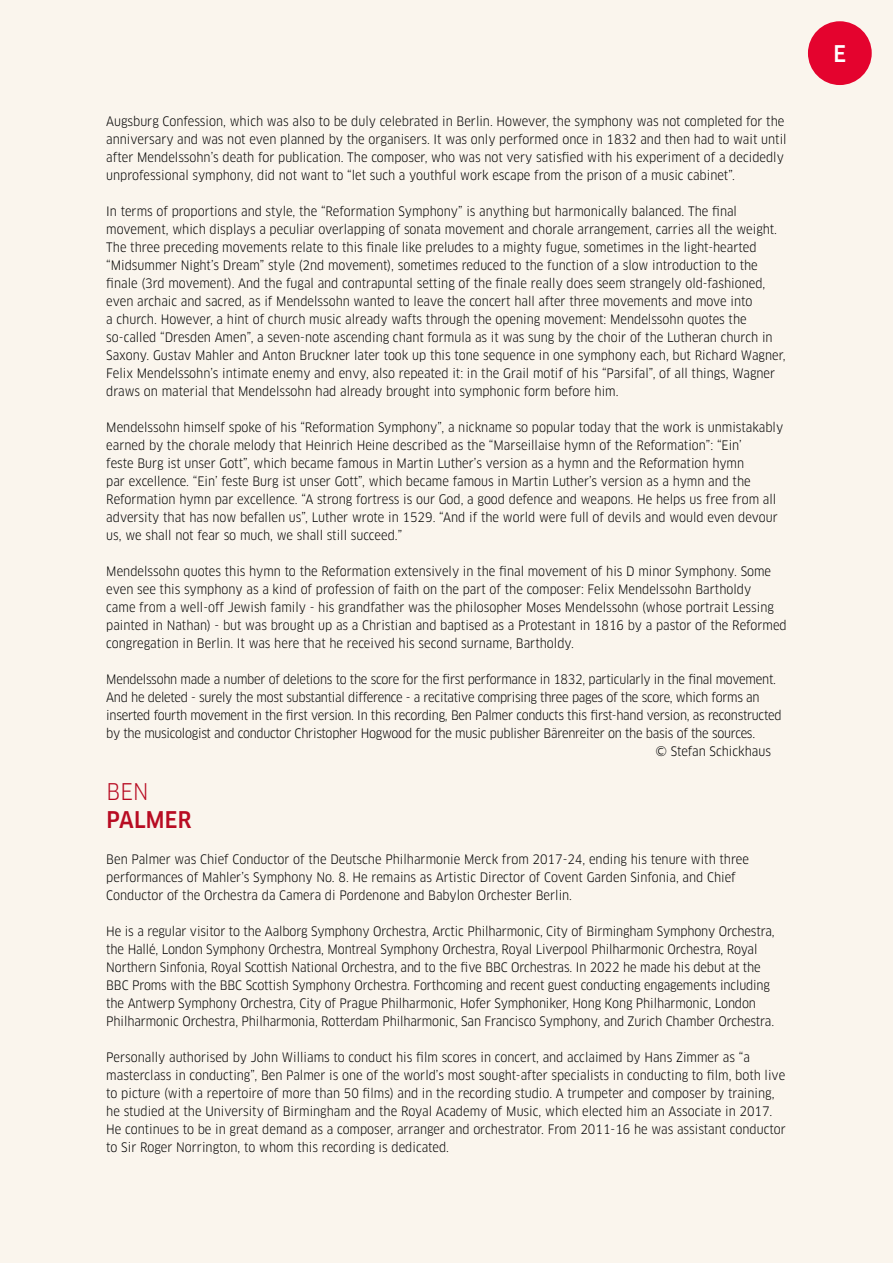
<style>
.page{position:relative;width:893px;height:1263px;background:#faf5ed}
.page>*{position:absolute;margin:0;border:0;box-sizing:border-box;transform-origin:0 0}
.t1{font:500 22.5px "Clan Pro Narr";letter-spacing:.01em;color:#b80c23}
.t2{font:22.5px "Clan Pro Narr";color:#b80c23}
.t3{font:500 22.5px "Clan Pro Narr";color:#fff}
.t4{font:12.75px/18px "Clan Pro Narr";color:#000}
.t5{font:12.75px "Clan Pro Narr";letter-spacing:-.02em;color:#000}
</style>
<div class="page">
<div style="left:808px;top:21px;width:64px;height:64px;background:#e4032e;border-radius:50%"></div>
<p class="t4" style="left:106px;top:112px;width:682px">Augsburg Confession, which was also to be duly celebrated in Berlin. However, the symphony was not completed for the anniversary and was not even planned by the organisers. It was only performed once in 1832 and then had to wait until after Mendelssohn’s death for publication. The composer, who was not very satisfied with his experiment of a decidedly unprofessional symphony, did not want to “let such a youthful work escape from the prison of a music cabinet”.</p>
<p class="t4" style="left:106px;top:202px;width:681px">In terms of proportions and style, the “Reformation Symphony” is anything but harmonically balanced. The final movement, which displays a peculiar overlapping of sonata movement and chorale arrangement, carries all the weight.<br>The three preceding movements relate to this finale like preludes to a mighty fugue, sometimes in the light-hearted “Midsummer Night’s Dream” style (2nd movement), sometimes reduced to the function of a slow introduction to the finale (3rd movement). And the fugal and contrapuntal setting of the finale really does seem strangely old-fashioned, even archaic and sacred, as if Mendelssohn wanted to leave the concert hall after three movements and move into<br>a church. However, a hint of church music already wafts through the opening movement: Mendelssohn quotes the so-called “Dresden Amen”, a seven-note ascending chant formula as it was sung by the choir of the Lutheran church in Saxony. Gustav Mahler and Anton Bruckner later took up this tone sequence in one symphony each, but Richard Wagner, Felix Mendelssohn’s intimate enemy and envy, also repeated it: in the Grail motif of his “Parsifal”, of all things, Wagner draws on material that Mendelssohn had already brought into symphonic form before him.</p>
<p class="t4" style="left:106px;top:418px;width:678px">Mendelssohn himself spoke of his “Reformation Symphony”, a nickname so popular today that the work is unmistakably earned by the chorale melody that Heinrich Heine described as the “Marseillaise hymn of the Reformation”: “Ein’<br>feste Burg ist unser Gott”, which became famous in Martin Luther’s version as a hymn and the Reformation hymn<br>par excellence. “Ein’ feste Burg ist unser Gott”, which became famous in Martin Luther’s version as a hymn and the Reformation hymn par excellence. “A strong fortress is our God, a good defence and weapons. He helps us free from all adversity that has now befallen us”, Luther wrote in 1529. “And if the world were full of devils and would even devour us, we shall not fear so much, we shall still succeed.”</p>
<p class="t4" style="left:106px;top:562px;width:682px">Mendelssohn quotes this hymn to the Reformation extensively in the final movement of his D minor Symphony. Some even see this symphony as a kind of profession of faith on the part of the composer: Felix Mendelssohn Bartholdy<br>came from a well-off Jewish family - his grandfather was the philosopher Moses Mendelssohn (whose portrait Lessing painted in Nathan) - but was brought up as a Christian and baptised as a Protestant in 1816 by a pastor of the Reformed congregation in Berlin. It was here that he received his second surname, Bartholdy.</p>
<p class="t5" style="left:106px;top:672px;width:671px">Mendelssohn made a number of deletions to the score for the first performance in 1832, particularly in the final movement.</p>
<p class="t5" style="left:106px;top:690px;width:655px">And he deleted - surely the most substantial difference - a recitative comprising three pages of the score, which forms an</p>
<p class="t5" style="left:106px;top:708px;width:677px">inserted fourth movement in the first version. In this recording, Ben Palmer conducts this first-hand version, as reconstructed</p>
<p class="t5" style="left:106px;top:726px;width:650px">by the musicologist and conductor Christopher Hogwood for the music publisher Bärenreiter on the basis of the sources.</p>
<p class="t4" style="left:655px;top:742px;width:117px">© Stefan Schickhaus</p>
<h1 class="t2" style="left:106px;top:778px;width:44px">BEN</h1>
<h1 class="t1" style="left:106px;top:807px;width:87px">PALMER</h1>
<p class="t4" style="left:106px;top:850px;width:644px">Ben Palmer was Chief Conductor of the Deutsche Philharmonie Merck from 2017-24, ending his tenure with three performances of Mahler’s Symphony No. 8. He remains as Artistic Director of Covent Garden Sinfonia, and Chief<br>Conductor of the Orchestra da Camera di Pordenone and Babylon Orchester Berlin.</p>
<p class="t4" style="left:106px;top:922px;width:670px">He is a regular visitor to the Aalborg Symphony Orchestra, Arctic Philharmonic, City of Birmingham Symphony Orchestra, the Hallé, London Symphony Orchestra, Montreal Symphony Orchestra, Royal Liverpool Philharmonic Orchestra, Royal Northern Sinfonia, Royal Scottish National Orchestra, and to the five BBC Orchestras. In 2022 he made his debut at the BBC Proms with the BBC Scottish Symphony Orchestra. Forthcoming and recent guest conducting engagements including the Antwerp Symphony Orchestra, City of Prague Philharmonic, Hofer Symphoniker, Hong Kong Philharmonic, London Philharmonic Orchestra, Philharmonia, Rotterdam Philharmonic, San Francisco Symphony, and Zurich Chamber Orchestra.</p>
<p class="t4" style="left:106px;top:1048px;width:681px">Personally authorised by John Williams to conduct his film scores in concert, and acclaimed by Hans Zimmer as “a masterclass in conducting”, Ben Palmer is one of the world’s most sought-after specialists in conducting to film, both live to picture (with a repertoire of more than 50 films) and in the recording studio. A trumpeter and composer by training, he studied at the University of Birmingham and the Royal Academy of Music, which elected him an Associate in 2017.<br>He continues to be in great demand as a composer, arranger and orchestrator. From 2011-16 he was assistant conductor to Sir Roger Norrington, to whom this recording is dedicated.</p>
<h1 class="t3" style="left:833px;top:41px;width:14px">E</h1>
</div>
